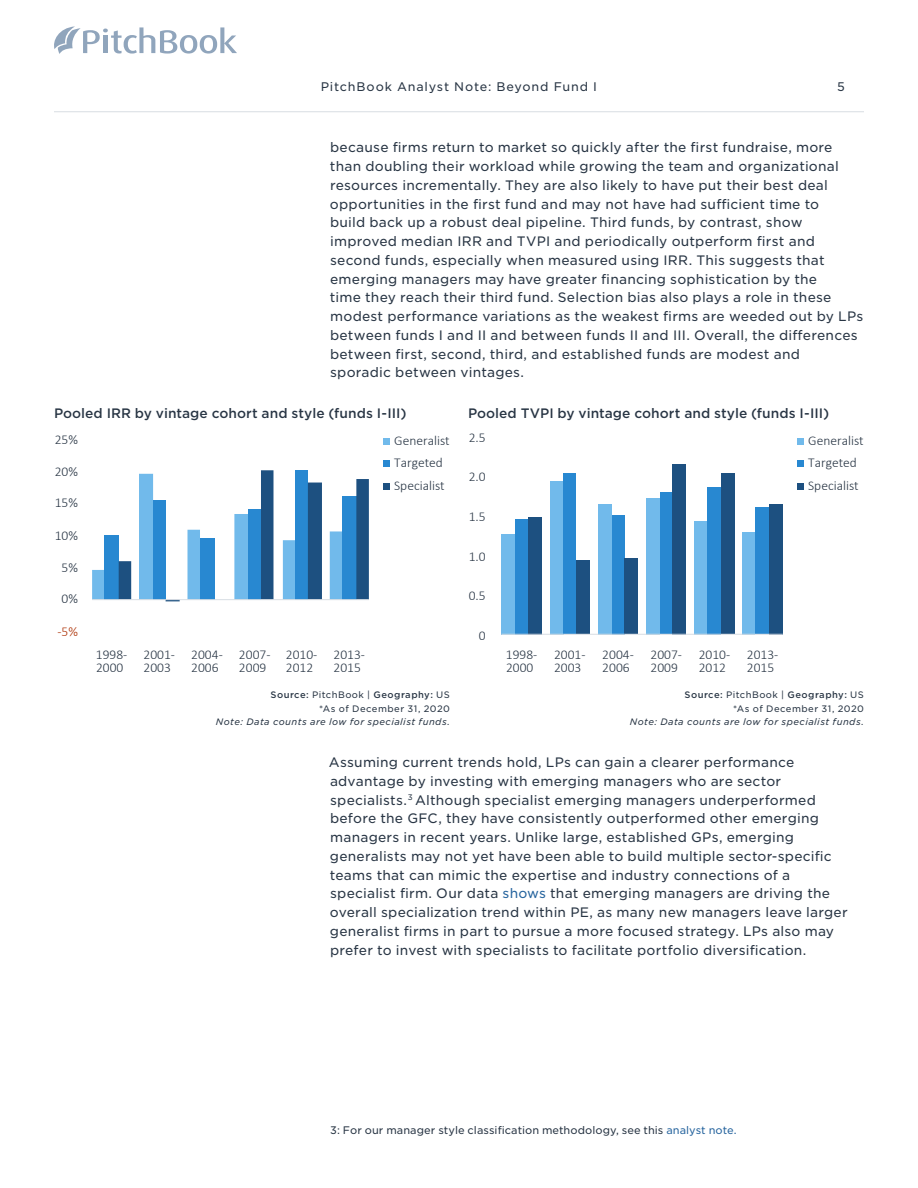
<style>
.page{position:relative;width:918px;height:1188px;background:#fff}
.page>*{position:absolute;margin:0;border:0;box-sizing:border-box;transform-origin:0 0}
.t1{font:300 13.5px/13.5px "Calibri";color:#283544}
.t2{font:300 13.5px "Calibri";color:#ad3308}
.t3{font:13.2px/18.8px "Gotham S Sm";letter-spacing:.015em;color:#283544}
.t4{font:500 13.2px "Gotham S Sm";color:#283544}
.t5{font:12px "Gotham S Sm";letter-spacing:.07em;color:#283544}
.t6{font:10.5px "Gotham S Sm";letter-spacing:.005em;color:#283544}
.Fine_print{font:italic 9px/13.5px "Gotham S Sm";letter-spacing:.045em;color:#283544;text-align:right}
.Fine_print-2{font:500 9px "Gotham S Sm";letter-spacing:.05em;color:#283544}
.Fine_print-3{font:9px "Gotham S Sm";letter-spacing:.055em;color:#283544}
.s1{font-weight:400}
.s2{font-style:normal}
.s3{color:#26649e}
</style>
<div class="page">
<svg style="left:92px;top:470px;width:277px;height:131px"></svg>
<hr style="left:92px;top:599px;width:277px;height:1px;background:#d8dde3">
<div style="left:383px;top:438px;width:7px;height:6px;background:#71baeb"></div>
<div style="left:383px;top:460px;width:7px;height:7px;background:#2888d1"></div>
<div style="left:383px;top:483px;width:7px;height:6px;background:#1d5080"></div>
<div style="left:742px;top:532px;width:13px;height:102px;background:#71baeb"></div>
<div style="left:755px;top:508px;width:14px;height:126px;background:#2888d1"></div>
<div style="left:769px;top:504px;width:14px;height:130px;background:#1d5080"></div>
<div style="left:694px;top:521px;width:13px;height:113px;background:#71baeb"></div>
<div style="left:707px;top:487px;width:14px;height:147px;background:#2888d1"></div>
<div style="left:721px;top:474px;width:14px;height:160px;background:#1d5080"></div>
<div style="left:646px;top:498px;width:14px;height:136px;background:#71baeb"></div>
<div style="left:660px;top:492px;width:12px;height:142px;background:#2888d1"></div>
<div style="left:672px;top:464px;width:14px;height:170px;background:#1d5080"></div>
<div style="left:598px;top:504px;width:14px;height:130px;background:#71baeb"></div>
<div style="left:612px;top:515px;width:12px;height:119px;background:#2888d1"></div>
<div style="left:624px;top:559px;width:14px;height:75px;background:#1d5080"></div>
<div style="left:550px;top:481px;width:14px;height:153px;background:#71baeb"></div>
<div style="left:564px;top:474px;width:12px;height:160px;background:#2888d1"></div>
<div style="left:576px;top:561px;width:14px;height:73px;background:#1d5080"></div>
<div style="left:501px;top:534px;width:14px;height:100px;background:#71baeb"></div>
<div style="left:515px;top:519px;width:13px;height:115px;background:#2888d1"></div>
<div style="left:528px;top:517px;width:14px;height:117px;background:#1d5080"></div>
<hr style="left:501px;top:634px;width:282px;height:1px;background:#d8dde3">
<div style="left:797px;top:438px;width:7px;height:6px;background:#71baeb"></div>
<div style="left:797px;top:460px;width:7px;height:7px;background:#2888d1"></div>
<div style="left:797px;top:483px;width:7px;height:6px;background:#1d5080"></div>
<svg style="left:54px;top:26px;width:183px;height:28px"></svg>
<hr style="left:54px;top:111px;width:810px;height:1px;background:#d8dde3">
<p class="t5" style="left:321px;top:78px;width:278px">PitchBook Analyst Note: Beyond Fund I</p>
<p class="t5" style="left:837px;top:78px;width:9px">5</p>
<p class="t3" style="left:330px;top:138px;width:535px">because firms return to market so quickly after the first fundraise, more than doubling their workload while growing the team and organizational resources incrementally. They are also likely to have put their best deal opportunities in the first fund and may not have had sufficient time to<br>build back up a robust deal pipeline. Third funds, by contrast, show improved median IRR and TVPI and periodically outperform first and second funds, especially when measured using IRR. This suggests that emerging managers may have greater financing sophistication by the<br>time they reach their third fund. Selection bias also plays a role in these modest performance variations as the weakest firms are weeded out by LPs between funds I and II and between funds II and III. Overall, the differences between first, second, third, and established funds are modest and sporadic between vintages.</p>
<p class="t4" style="left:54px;top:404px;width:354px">Pooled IRR by vintage cohort and style (funds I-III)</p>
<p class="t4" style="left:468px;top:404px;width:363px">Pooled TVPI by vintage cohort and style (funds I-III)</p>
<p class="t1" style="left:55px;top:433px;width:25px">25%</p>
<p class="t1" style="left:394px;top:429px;width:57px;line-height:22.5px">Generalist<br>Targeted<br>Specialist</p>
<p class="t1" style="left:55px;top:464px;width:25px">20%</p>
<p class="t1" style="left:55px;top:496px;width:25px">15%</p>
<p class="t1" style="left:55px;top:529px;width:25px">10%</p>
<p class="t1" style="left:62px;top:560px;width:18px">5%</p>
<p class="t1" style="left:62px;top:592px;width:18px">0%</p>
<p class="t2" style="left:57px;top:624px;width:22px">-5%</p>
<p class="t1" style="left:96px;top:647px;width:33px">1998-<br>2000</p>
<p class="t1" style="left:144px;top:647px;width:33px">2001-<br>2003</p>
<p class="t1" style="left:191px;top:647px;width:33px">2004-<br>2006</p>
<p class="t1" style="left:239px;top:647px;width:33px">2007-<br>2009</p>
<p class="t1" style="left:286px;top:647px;width:33px">2010-<br>2012</p>
<p class="t1" style="left:334px;top:647px;width:33px">2013-<br>2015</p>
<p class="t1" style="left:469px;top:430px;width:18px">2.5</p>
<p class="t1" style="left:808px;top:429px;width:57px;line-height:22.5px">Generalist<br>Targeted<br>Specialist</p>
<p class="t1" style="left:469px;top:470px;width:18px">2.0</p>
<p class="t1" style="left:469px;top:509px;width:18px">1.5</p>
<p class="t1" style="left:469px;top:549px;width:18px">1.0</p>
<p class="t1" style="left:469px;top:589px;width:18px">0.5</p>
<p class="t1" style="left:479px;top:629px;width:8px">0</p>
<p class="t1" style="left:506px;top:647px;width:33px">1998-<br>2000</p>
<p class="t1" style="left:554px;top:647px;width:33px">2001-<br>2003</p>
<p class="t1" style="left:602px;top:647px;width:33px">2004-<br>2006</p>
<p class="t1" style="left:651px;top:647px;width:33px">2007-<br>2009</p>
<p class="t1" style="left:699px;top:647px;width:33px">2010-<br>2012</p>
<p class="t1" style="left:747px;top:647px;width:33px">2013-<br>2015</p>
<p class="Fine_print-2" style="left:271px;top:689px;width:181px">Source: <span class="s1">PitchBook |</span> Geography: <span class="s1">US</span></p>
<p class="Fine_print-3" style="left:319px;top:702px;width:132px">*As of December 31, 2020</p>
<p class="Fine_print" style="left:216px;top:715px;width:236px">Note: Data counts are low for specialist funds.</p>
<p class="Fine_print-2" style="left:685px;top:689px;width:181px">Source: <span class="s1">PitchBook |</span> Geography: <span class="s1">US</span></p>
<p class="Fine_print" style="left:630px;top:701px;width:236px"><span class="s2">*As of December 31, 2020<br></span>Note: Data counts are low for specialist funds.</p>
<p class="t3" style="left:329px;top:753px;width:520px">Assuming current trends hold, LPs can gain a clearer performance advantage by investing with emerging managers who are sector specialists.<sup>3</sup> Although specialist emerging managers underperformed before the GFC, they have consistently outperformed other emerging managers in recent years. Unlike large, established GPs, emerging generalists may not yet have been able to build multiple sector-specific teams that can mimic the expertise and industry connections of a specialist firm. Our data <span class="s3">shows</span> that emerging managers are driving the overall specialization trend within PE, as many new managers leave larger generalist firms in part to pursue a more focused strategy. LPs also may prefer to invest with specialists to facilitate portfolio diversification.</p>
<p class="t6" style="left:330px;top:1123px;width:408px">3: For our manager style classification methodology, see this <span class="s3">analyst note.</span></p>
</div>
